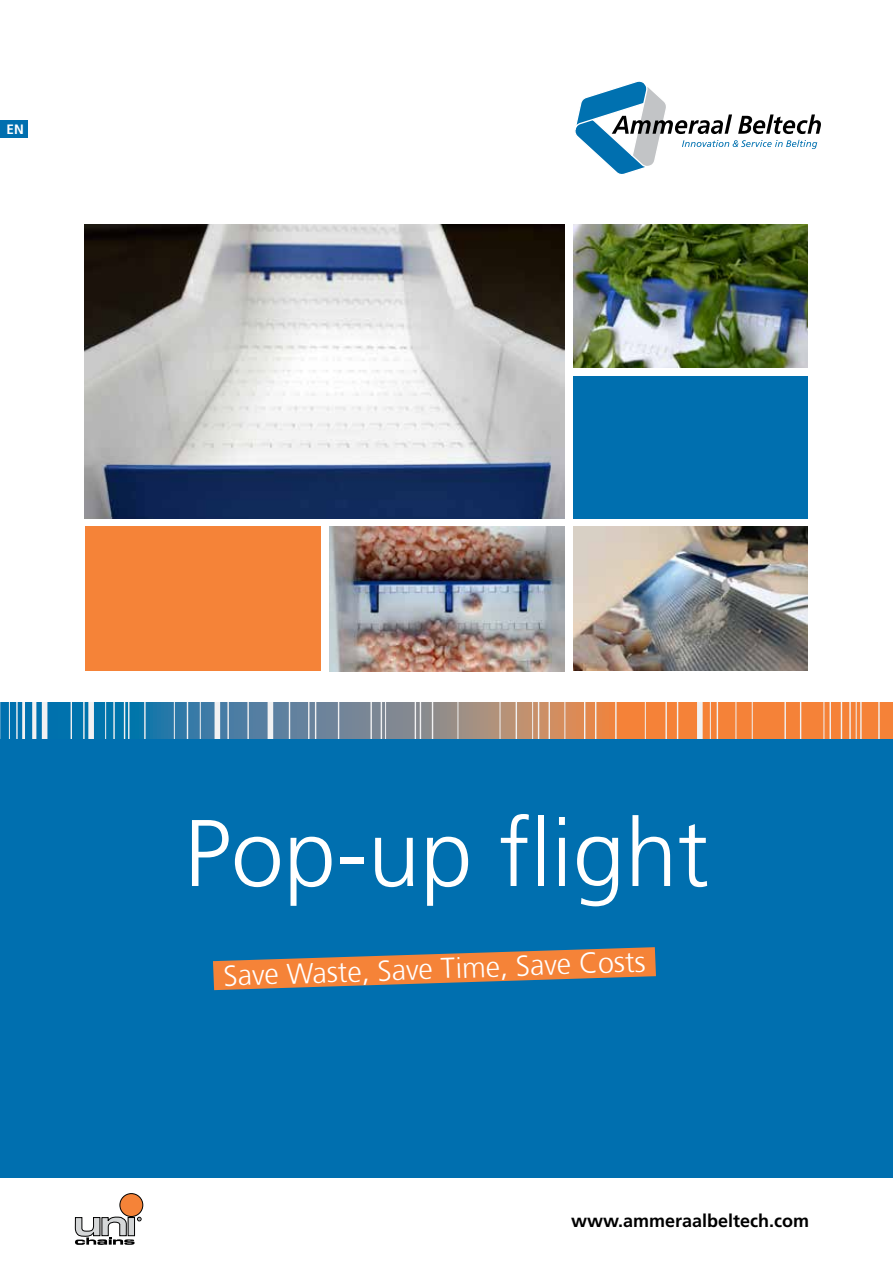
<style>
.page{position:relative;width:893px;height:1263px;background:#fff}
.page>*{position:absolute;margin:0;border:0;box-sizing:border-box;transform-origin:0 0}
.t1{font:300 94.5px "Frutiger";color:#fff}
.t2{font:300 28.5px "Frutiger";color:#fff}
.t3{font:700 18px "Frutiger LT Std";color:#000}
.t4{font:700 13.5px "Frutiger";color:#fff}
</style>
<div class="page">
<div style="left:0;top:740px;width:893px;height:438px;background:#006faf"></div>
<svg style="left:575px;top:81px;width:246px;height:93px"></svg>
<div style="left:120px;top:1193px;width:23px;height:23px;background:#f58338;border-radius:50%"></div>
<div style="left:120px;top:1193px;width:23px;height:24px;border:1px solid #000;border-radius:50%"></div>
<svg style="left:75px;top:1216px;width:66px;height:29px"></svg>
<div style="left:128px;top:1217px;width:7px;height:19px;background:#d3d5d6"></div>
<div style="left:128px;top:1217px;width:7px;height:19px;border:1px solid #000"></div>
<svg style="left:1px;top:702px;width:892px;height:36px"></svg>
<hr style="left:9px;top:702px;width:1px;height:36px;background:#f1f1f2">
<hr style="left:22px;top:702px;width:3px;height:36px;background:#f1f1f2">
<div style="left:88px;top:702px;width:6px;height:36px;background:#f1f1f2"></div>
<div style="left:215px;top:702px;width:5px;height:36px;background:#f1f1f2"></div>
<div style="left:268px;top:702px;width:5px;height:36px;background:#f1f1f2"></div>
<svg style="left:32px;top:702px;width:4px;height:36px"></svg>
<hr style="left:0;top:702px;width:1px;height:36px;background:#f1f1f2">
<hr style="left:16px;top:702px;width:2px;height:36px;background:#f1f1f2">
<div style="left:42px;top:702px;width:5px;height:36px;background:#f1f1f2"></div>
<hr style="left:71px;top:702px;width:1px;height:36px;background:#f1f1f2">
<hr style="left:83px;top:702px;width:2px;height:36px;background:#f1f1f2">
<hr style="left:113px;top:702px;width:2px;height:36px;background:#f1f1f2">
<hr style="left:124px;top:702px;width:1px;height:36px;background:#f1f1f2">
<hr style="left:128px;top:702px;width:1px;height:36px;background:#f1f1f2">
<hr style="left:144px;top:702px;width:2px;height:36px;background:#f1f1f2">
<hr style="left:187px;top:702px;width:1px;height:36px;background:#f1f1f2">
<hr style="left:227px;top:702px;width:2px;height:36px;background:#f1f1f2">
<hr style="left:247px;top:702px;width:2px;height:36px;background:#f1f1f2">
<hr style="left:289px;top:702px;width:1px;height:36px;background:#f1f1f2">
<hr style="left:308px;top:702px;width:1px;height:36px;background:#f1f1f2">
<hr style="left:315px;top:702px;width:1px;height:36px;background:#f1f1f2">
<hr style="left:370px;top:702px;width:2px;height:36px;background:#f1f1f2">
<hr style="left:381px;top:702px;width:1px;height:36px;background:#f1f1f2">
<hr style="left:415px;top:702px;width:1px;height:36px;background:#f1f1f2">
<hr style="left:420px;top:702px;width:1px;height:36px;background:#f1f1f2">
<hr style="left:432px;top:702px;width:1px;height:36px;background:#f1f1f2">
<hr style="left:516px;top:702px;width:1px;height:36px;background:#f1f1f2">
<hr style="left:538px;top:702px;width:1px;height:36px;background:#f1f1f2">
<hr style="left:549px;top:702px;width:1px;height:36px;background:#f1f1f2">
<hr style="left:584px;top:702px;width:1px;height:36px;background:#f1f1f2">
<hr style="left:595px;top:702px;width:1px;height:36px;background:#f1f1f2">
<hr style="left:615px;top:702px;width:2px;height:36px;background:#f1f1f2">
<hr style="left:665px;top:702px;width:2px;height:36px;background:#f1f1f2">
<hr style="left:677px;top:702px;width:1px;height:36px;background:#f1f1f2">
<hr style="left:717px;top:702px;width:1px;height:36px;background:#f1f1f2">
<hr style="left:784px;top:702px;width:2px;height:36px;background:#f1f1f2">
<hr style="left:800px;top:702px;width:1px;height:36px;background:#f1f1f2">
<hr style="left:829px;top:702px;width:2px;height:36px;background:#f1f1f2">
<hr style="left:841px;top:702px;width:1px;height:36px;background:#f1f1f2">
<hr style="left:849px;top:702px;width:2px;height:36px;background:#f1f1f2">
<hr style="left:860px;top:702px;width:2px;height:36px;background:#f1f1f2">
<hr style="left:878px;top:702px;width:2px;height:36px;background:#f1f1f2">
<hr style="left:385px;top:702px;width:1px;height:36px;background:#f1f1f2">
<hr style="left:458px;top:702px;width:1px;height:36px;background:#f1f1f2">
<hr style="left:500px;top:702px;width:1px;height:36px;background:#f1f1f2">
<hr style="left:565px;top:702px;width:1px;height:36px;background:#f1f1f2">
<hr style="left:645px;top:702px;width:1px;height:36px;background:#f1f1f2">
<hr style="left:710px;top:702px;width:1px;height:36px;background:#f1f1f2">
<hr style="left:736px;top:702px;width:1px;height:36px;background:#f1f1f2">
<hr style="left:752px;top:702px;width:1px;height:36px;background:#f1f1f2">
<hr style="left:824px;top:702px;width:1px;height:36px;background:#f1f1f2">
<hr style="left:856px;top:702px;width:1px;height:36px;background:#f1f1f2">
<div style="left:697px;top:702px;width:6px;height:36px;background:#f1f1f2"></div>
<hr style="left:532px;top:702px;width:1px;height:36px;background:#f1f1f2">
<hr style="left:338px;top:702px;width:1px;height:36px;background:#f1f1f2">
<hr style="left:105px;top:702px;width:1px;height:36px;background:#f1f1f2">
<hr style="left:174px;top:702px;width:1px;height:36px;background:#f1f1f2">
<hr style="left:200px;top:702px;width:1px;height:36px;background:#f1f1f2">
<svg style="left:213px;top:947px;width:443px;height:43px"></svg>
<div style="left:0;top:121px;width:27px;height:17px;background:#006faf"></div>
<img style="left:573px;top:527px;width:235px;height:143px">
<div style="left:573px;top:376px;width:235px;height:142px;background:#006faf"></div>
<div style="left:85px;top:527px;width:236px;height:144px;background:#f58338"></div>
<img style="left:85px;top:225px;width:480px;height:293px">
<img style="left:329px;top:527px;width:236px;height:144px">
<img style="left:574px;top:225px;width:234px;height:142px">
<p class="t4" style="left:7px;top:122px;width:19px">EN</p>
<h1 class="t1" style="left:184px;top:800px;width:527px">Pop-up flight</h1>
<p class="t2" style="left:223px;top:960px;width:424px;rotate:-2deg">Save Waste, Save Time, Save Costs</p>
<p class="t3" style="left:571px;top:1210px;width:240px">www.ammeraalbeltech.com</p>
</div>
